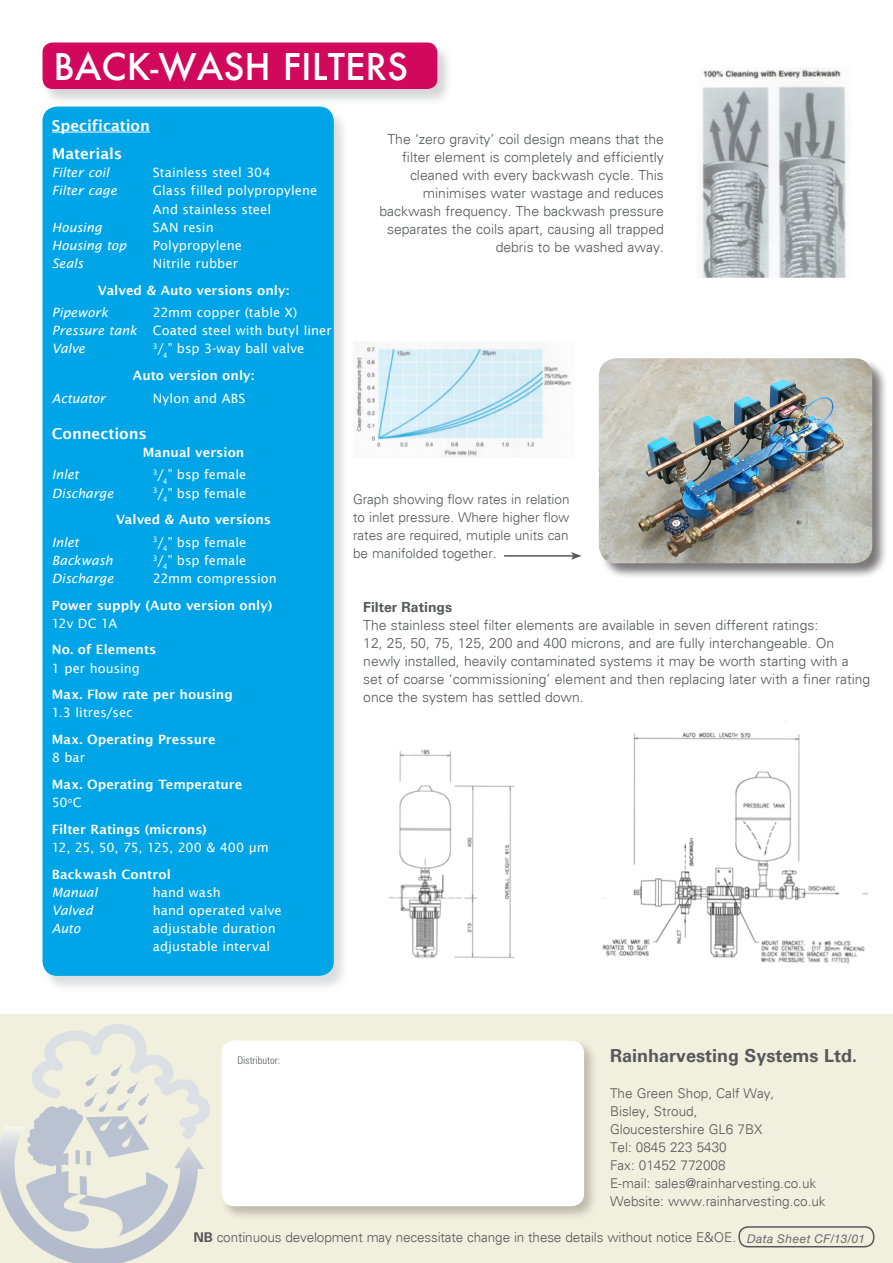
<style>
.page{position:relative;width:893px;height:1263px;background:#fff}
.page>*{position:absolute;margin:0;border:0;box-sizing:border-box;transform-origin:0 0}
.t1{font:500 36px "Futura";color:#fff}
.t2{font:700 18px "Univers";color:#57585a}
.Bullet{font:600 15px "Lucida Sans";letter-spacing:-.005em;color:#fff}
.t3{font:300 13.95px/18px "Univers";color:#57585a}
.t4{font:700 13.95px "Univers";color:#57585a}
.main_body_text{font:300 13.5px/18px "Univers";color:#57585a}
.Bullet-2{font:12.9px "Lucida Sans";letter-spacing:.005em;color:#fff}
.Bullet-3{font:600 12.9px "Lucida Sans";color:#fff}
.Bullet-4{font:italic 12.9px "Lucida Sans";letter-spacing:-.005em;color:#fff}
.Bullet-5{font:12.9px "Lucida Sans";letter-spacing:-.03em;color:#fff}
.para_blocks{font:italic 12px "Helvetica Neue";letter-spacing:.04em;color:#69696c}
.captions{font:300 condensed 10.5px "Univers";color:#57585a}
.s1{font-style:italic}
.s2{font-weight:700}
</style>
<div class="page">
<div style="left:0;top:1015px;width:893px;height:248px;background:#f1efdd"></div>
<svg style="left:0;top:1024px;width:210px;height:239px"></svg>
<div style="left:738px;top:1226px;width:136px;height:21px;border:2px solid #57585a;border-radius:9px"></div>
<div style="left:220px;top:1039px;width:379px;height:182px;background:#231f20;opacity:.25"></div>
<div style="left:222px;top:1040px;width:362px;height:166px;background:#fff;border-radius:13px"></div>
<img style="left:702px;top:69px;width:146px;height:209px">
<div style="left:42px;top:107px;width:307px;height:886px;background:#c7c8ca;opacity:.6"></div>
<div style="left:43px;top:107px;width:291px;height:869px;background:#00a5e7;border-radius:15px"></div>
<hr style="left:52px;top:132px;width:98px;height:1px;background:#fff">
<div style="left:42px;top:43px;width:411px;height:63px;background:#bcbdc0;opacity:.6"></div>
<div style="left:43px;top:43px;width:394px;height:46px;background:#d1085b;border-radius:10px"></div>
<img style="left:356px;top:346px;width:215px;height:111px">
<div style="left:599px;top:358px;width:290px;height:221px;background:#231f20;opacity:.6"></div>
<img style="left:599px;top:358px;width:273px;height:205px">
<img style="left:602px;top:721px;width:265px;height:243px">
<img style="left:388px;top:749px;width:127px;height:210px">
<div style="left:367px;top:934px;width:33px;height:35px;background:#fff"></div>
<hr style="left:504px;top:555px;width:69px;height:2px;background:#57585a">
<svg style="left:571px;top:552px;width:11px;height:8px"></svg>
<p class="t1" style="left:54px;top:42px;width:356px">BACK-WASH FILTERS</p>
<p class="Bullet" style="left:52px;top:117px;width:100px">Specification</p>
<p class="Bullet" style="left:52px;top:145px;width:72px">Materials</p>
<p class="Bullet-4" style="left:52px;top:165px;width:59px">Filter coil</p>
<p class="Bullet-2" style="left:153px;top:165px;width:119px">Stainless steel 304</p>
<p class="Bullet-4" style="left:52px;top:183px;width:67px">Filter cage</p>
<p class="Bullet-2" style="left:153px;top:183px;width:166px">Glass filled polypropylene</p>
<p class="Bullet-2" style="left:153px;top:202px;width:120px">And stainless steel</p>
<p class="Bullet-4" style="left:52px;top:220px;width:52px">Housing</p>
<p class="Bullet-2" style="left:153px;top:220px;width:62px">SAN resin</p>
<p class="Bullet-4" style="left:52px;top:238px;width:76px">Housing top</p>
<p class="Bullet-2" style="left:153px;top:238px;width:91px">Polypropylene</p>
<p class="Bullet-4" style="left:52px;top:256px;width:33px">Seals</p>
<p class="Bullet-2" style="left:153px;top:256px;width:87px">Nitrile rubber</p>
<p class="Bullet-3" style="left:98px;top:283px;width:193px">Valved &amp; Auto versions only:</p>
<p class="Bullet-4" style="left:52px;top:305px;width:58px">Pipework</p>
<p class="Bullet-2" style="left:153px;top:305px;width:146px">22mm copper (table X)</p>
<p class="Bullet-2" style="left:52px;top:323px;width:281px"><span class="s1">Pressure tank</span> Coated steel with butyl liner</p>
<p class="Bullet-4" style="left:52px;top:341px;width:35px">Valve</p>
<p class="Bullet-2" style="left:153px;top:341px;width:153px"><sup>3</sup>/<sub>4</sub>” bsp 3-way ball valve</p>
<p class="Bullet-3" style="left:133px;top:368px;width:123px">Auto version only:</p>
<p class="Bullet-4" style="left:52px;top:391px;width:55px">Actuator</p>
<p class="Bullet-2" style="left:153px;top:391px;width:94px">Nylon and ABS</p>
<p class="Bullet" style="left:52px;top:425px;width:97px">Connections</p>
<p class="Bullet-3" style="left:143px;top:445px;width:103px">Manual version</p>
<p class="Bullet-4" style="left:52px;top:467px;width:29px">Inlet</p>
<p class="Bullet-2" style="left:153px;top:467px;width:95px"><sup>3</sup>/<sub>4</sub>” bsp female</p>
<p class="Bullet-4" style="left:52px;top:486px;width:63px">Discharge</p>
<p class="Bullet-2" style="left:153px;top:486px;width:95px"><sup>3</sup>/<sub>4</sub>” bsp female</p>
<p class="Bullet-3" style="left:116px;top:512px;width:156px">Valved &amp; Auto versions</p>
<p class="Bullet-4" style="left:52px;top:535px;width:29px">Inlet</p>
<p class="Bullet-2" style="left:153px;top:535px;width:95px"><sup>3</sup>/<sub>4</sub>” bsp female</p>
<p class="Bullet-4" style="left:52px;top:553px;width:62px">Backwash</p>
<p class="Bullet-2" style="left:153px;top:553px;width:95px"><sup>3</sup>/<sub>4</sub>” bsp female</p>
<p class="Bullet-4" style="left:52px;top:571px;width:63px">Discharge</p>
<p class="Bullet-2" style="left:153px;top:571px;width:125px">22mm compression</p>
<p class="Bullet-3" style="left:52px;top:598px;width:222px">Power supply (Auto version only)</p>
<p class="Bullet-2" style="left:52px;top:616px;width:67px">12v DC 1A</p>
<p class="Bullet-3" style="left:52px;top:642px;width:106px">No. of Elements</p>
<p class="Bullet-2" style="left:52px;top:661px;width:90px">1 per housing</p>
<p class="Bullet-3" style="left:52px;top:687px;width:183px">Max. Flow rate per housing</p>
<p class="Bullet-2" style="left:52px;top:705px;width:83px">1.3 litres/sec</p>
<p class="Bullet-3" style="left:52px;top:732px;width:165px">Max. Operating Pressure</p>
<p class="Bullet-2" style="left:52px;top:750px;width:35px">8 bar</p>
<p class="Bullet-3" style="left:52px;top:777px;width:192px">Max. Operating Temperature</p>
<p class="Bullet-2" style="left:52px;top:795px;width:31px">50<sup>o</sup>C</p>
<p class="Bullet-3" style="left:52px;top:822px;width:156px">Filter Ratings (microns)</p>
<p class="Bullet-5" style="left:52px;top:840px;width:218px">12, 25, 50, 75, 125, 200 &amp; 400 µm</p>
<p class="Bullet-3" style="left:52px;top:867px;width:121px">Backwash Control</p>
<p class="Bullet-4" style="left:52px;top:885px;width:47px">Manual</p>
<p class="Bullet-2" style="left:153px;top:885px;width:69px">hand wash</p>
<p class="Bullet-4" style="left:52px;top:903px;width:43px">Valved</p>
<p class="Bullet-2" style="left:153px;top:903px;width:130px">hand operated valve</p>
<p class="Bullet-4" style="left:52px;top:921px;width:30px">Auto</p>
<p class="Bullet-2" style="left:153px;top:921px;width:124px">adjustable duration</p>
<p class="Bullet-2" style="left:153px;top:939px;width:119px">adjustable interval</p>
<p class="t3" style="left:379px;top:130px;width:286px;text-align:right">The ‘zero gravity’ coil design means that the filter element is completely and efficiently cleaned with every backwash cycle. This minimises water wastage and reduces backwash frequency. The backwash pressure separates the coils apart, causing all trapped debris to be washed away.</p>
<p class="main_body_text" style="left:353px;top:490px;width:218px;text-align:justify">Graph showing flow rates in relation to inlet pressure. Where higher flow rates are required, mutiple units can be manifolded together.</p>
<p class="t4" style="left:363px;top:599px;width:90px">Filter Ratings</p>
<p class="t3" style="left:363px;top:616px;width:457px">The stainless steel filter elements are available in seven different ratings:</p>
<p class="t3" style="left:363px;top:634px;width:509px">12, 25, 50, 75, 125, 200 and 400 microns, and are fully interchangeable. On newly installed, heavily contaminated systems it may be worth starting with a set of coarse ‘commissioning’ element and then replacing later with a finer rating once the system has settled down.</p>
<p class="t2" style="left:610px;top:1045px;width:249px">Rainharvesting Systems Ltd.</p>
<p class="main_body_text" style="left:610px;top:1084px;width:166px">The Green Shop, Calf Way,</p>
<p class="main_body_text" style="left:610px;top:1102px;width:89px">Bisley, Stroud,</p>
<p class="main_body_text" style="left:610px;top:1120px;width:154px">Gloucestershire GL6 7BX<br>Tel: 0845 223 5430</p>
<p class="main_body_text" style="left:610px;top:1156px;width:117px">Fax: 01452 772008</p>
<p class="main_body_text" style="left:610px;top:1174px;width:208px">E-mail: sales@rainharvesting.co.uk</p>
<p class="main_body_text" style="left:610px;top:1192px;width:217px">Website: www.rainharvesting.co.uk</p>
<p class="para_blocks" style="left:747px;top:1230px;width:120px">Data Sheet CF/13/01</p>
<p class="captions" style="left:237px;top:1053px;width:44px">Distributor:</p>
<p class="main_body_text" style="left:193px;top:1228px;width:544px"><span class="s2">NB</span> continuous development may necessitate change in these details without notice E&amp;OE.</p>
</div>
